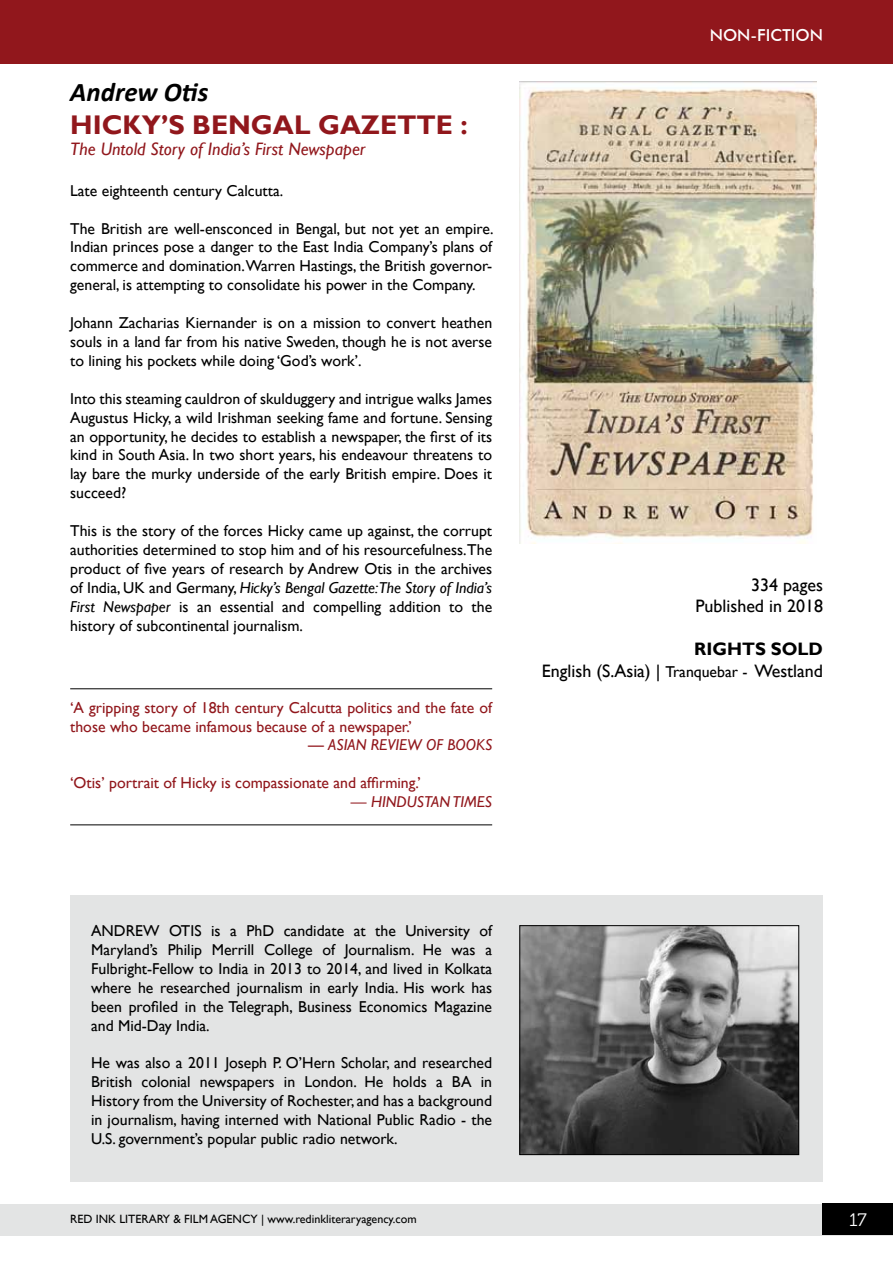
<style>
.page{position:relative;width:893px;height:1263px;background:#fff}
.page>*{position:absolute;margin:0;border:0;box-sizing:border-box;transform-origin:0 0}
.t1{font:700 27px "Gill Sans";color:#91171c}
.t2{font:italic 700 27px "Calibri";color:#000}
.t3{font:18px/21.6px "Gill Sans";color:#000;text-align:right}
.t4{font:italic 18px "Gill Sans";color:#91171c}
.t5{font:18px "Museo 300";color:#fff}
.t6{font:500 16.5px "Futura BT";color:#fff}
.t7{font:15.75px/18.9px "Gill Sans";color:#000;text-align:justify}
.t8{font:15.75px/18.9px "Gill Sans";color:#91171c}
.t9{font:italic 15.75px "Gill Sans";color:#91171c}
.t10{font:12px "Gill Sans";color:#000}
.s1{font-style:italic}
.s2{font-style:normal}
.s3{font-weight:700}
.s4{font-size:15.75px}
</style>
<div class="page">
<div style="left:1px;top:0;width:892px;height:63px;background:#91171c"></div>
<div style="left:0;top:1204px;width:893px;height:31px;background:#e3e4e4"></div>
<div style="left:823px;top:1204px;width:70px;height:31px;background:#000"></div>
<img style="left:519px;top:81px;width:298px;height:463px">
<div style="left:70px;top:896px;width:753px;height:286px;background:#e3e4e4"></div>
<img style="left:521px;top:927px;width:276px;height:226px">
<div style="left:519px;top:925px;width:280px;height:230px;border:1px solid #000"></div>
<hr style="left:70px;top:688px;width:422px;height:1px;background:#000">
<hr style="left:70px;top:824px;width:422px;height:1px;background:#000">
<h1 class="t2" style="left:70px;top:73px;width:140px">Andrew Otis</h1>
<h1 class="t1" style="left:70px;top:108px;width:399px">HICKY’S BENGAL GAZETTE :</h1>
<p class="t4" style="left:70px;top:139px;width:297px">The Untold Story of India’s First Newspaper</p>
<p class="t7" style="left:70px;top:181px;width:215px">Late eighteenth century Calcutta.</p>
<p class="t7" style="left:70px;top:219px;width:425px">The British are well-ensconced in Bengal, but not yet an empire.<br>Indian princes pose a danger to the East India Company’s plans of commerce and domination.Warren Hastings, the British governor&shy;general, is attempting to consolidate his power in the Company.</p>
<p class="t7" style="left:70px;top:314px;width:423px">Johann Zacharias Kiernander is on a mission to convert heathen souls in a land far from his native Sweden, though he is not averse to lining his pockets while doing ‘God’s work’.</p>
<p class="t7" style="left:70px;top:389px;width:423px">Into this steaming cauldron of skulduggery and intrigue walks James Augustus Hicky, a wild Irishman seeking fame and fortune. Sensing an opportunity, he decides to establish a newspaper, the first of its kind in South Asia. In two short years, his endeavour threatens to lay bare the murky underside of the early British empire. Does it succeed?</p>
<p class="t7" style="left:70px;top:521px;width:423px">This is the story of the forces Hicky came up against, the corrupt authorities determined to stop him and of his resourcefulness.The product of five years of research by Andrew Otis in the archives of India, UK and Germany, <span class="s1">Hicky’s Bengal Gazette:The Story of India’s First Newspaper</span> is an essential and compelling addition to the history of subcontinental journalism.</p>
<p class="t8" style="left:70px;top:698px;width:423px">‘A gripping story of 18th century Calcutta politics and the fate of those who became infamous because of a newspaper.’</p>
<p class="t9" style="left:308px;top:736px;width:186px"><span class="s2">—</span> ASIAN REVIEW OF BOOKS</p>
<p class="t8" style="left:70px;top:774px;width:352px">‘Otis’ portrait of Hicky is compassionate and affirming.’</p>
<p class="t9" style="left:351px;top:793px;width:143px">— HINDUSTAN TIMES</p>
<p class="t7" style="left:91px;top:922px;width:23px">Andrew</p>
<p class="t7" style="left:169px;top:922px;width:20px">Otis</p>
<p class="t7" style="left:91px;top:922px;width:403px;text-indent:120px">is a PhD candidate at the University of Maryland’s Philip Merrill College of Journalism. He was a Fulbright-Fellow to India in 2013 to 2014, and lived in Kolkata where he researched journalism in early India. His work has been profiled in the Telegraph, Business Economics Magazine and Mid-Day India.</p>
<p class="t7" style="left:91px;top:1054px;width:403px">He was also a 2011 Joseph P. O’Hern Scholar, and researched British colonial newspapers in London. He holds a BA in History from the University of Rochester, and has a background in journalism, having interned with National Public Radio - the U.S. government’s popular public radio network.</p>
<p class="t6" style="left:710px;top:25px;width:115px">NON-FICTION</p>
<p class="t3" style="left:695px;top:574px;width:129px">334 pages<br>Published in 2018</p>
<p class="t3" style="left:542px;top:639px;width:283px"><span class="s3">RIGHTS SOLD<br></span>English (S.Asia) | <span class="s4">Tranquebar -</span> Westland</p>
<p class="t10" style="left:70px;top:1212px;width:348px">RED INK LITERARY &amp; Film AGENCY | www.redinkliteraryagency.com</p>
<p class="t5" style="left:849px;top:1210px;width:19px">17</p>
</div>
